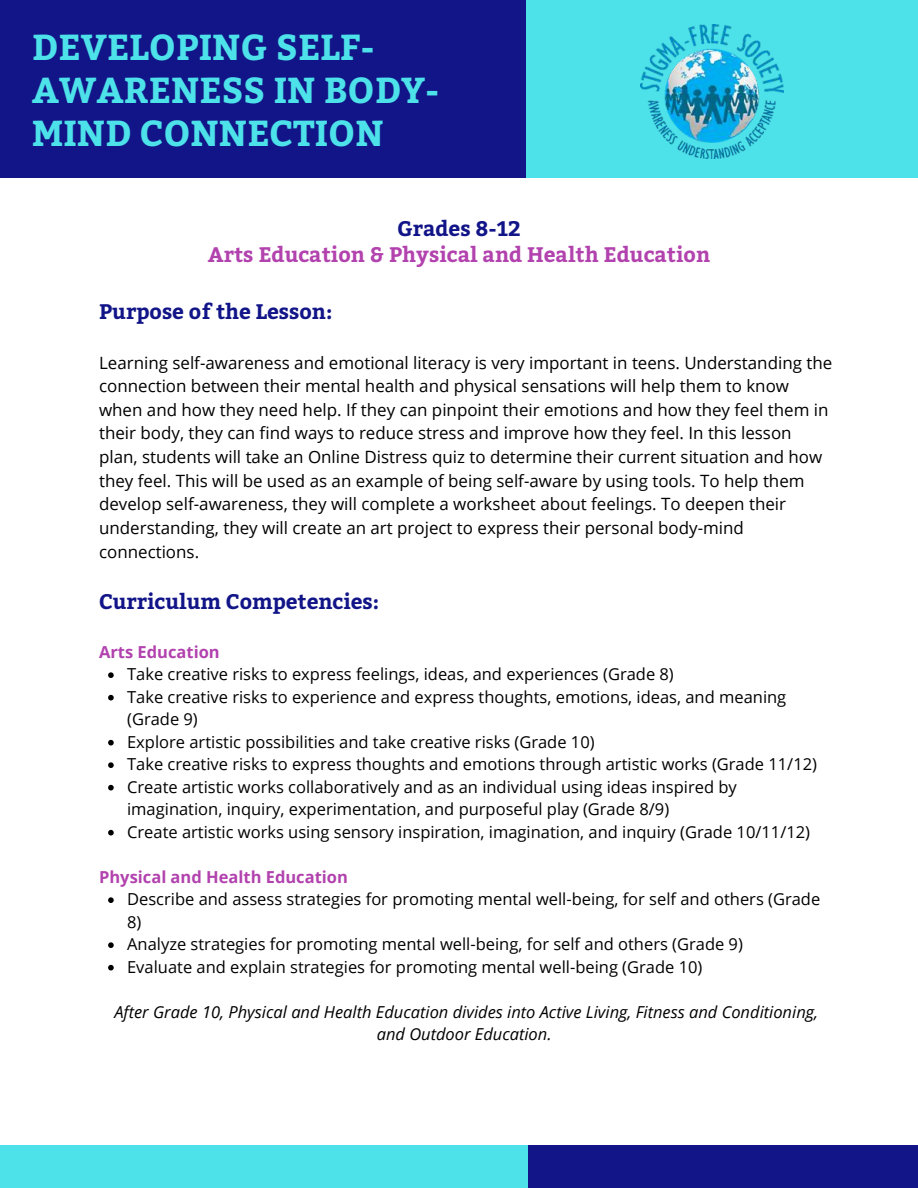
<style>
.page{position:relative;width:918px;height:1188px;background:#fff}
.page>*{position:absolute;margin:0;border:0;box-sizing:border-box;transform-origin:0 0}
.t1{font:700 36px/42.8px "Bitter";color:#4de1e9}
.t2{font:700 21px "Bitter";color:#121588}
.t3{font:700 21px "Bitter";color:#b242ae}
.t4{font:16.95px/23.7px "Open Sans";color:#000}
.t5{font:16.5px/22.5px "Open Sans";color:#000}
.t6{font:italic 16.5px/22.5px "Open Sans";color:#000;text-align:center}
.t7{font:700 16.5px "Open Sans";color:#b242ae}
</style>
<div class="page">
<div style="left:525px;top:0;width:393px;height:178px;background:#4de1e9"></div>
<div style="left:0;top:0;width:525px;height:178px;background:#121588"></div>
<div style="left:525px;top:1145px;width:393px;height:43px;background:#121588"></div>
<div style="left:0;top:1145px;width:528px;height:43px;background:#4de1e9"></div>
<svg style="left:108px;top:672px;width:6px;height:6px"></svg>
<svg style="left:108px;top:695px;width:6px;height:5px"></svg>
<svg style="left:108px;top:740px;width:6px;height:5px"></svg>
<svg style="left:108px;top:762px;width:6px;height:6px"></svg>
<svg style="left:108px;top:785px;width:6px;height:5px"></svg>
<svg style="left:108px;top:830px;width:6px;height:5px"></svg>
<svg style="left:108px;top:897px;width:6px;height:6px"></svg>
<svg style="left:108px;top:942px;width:6px;height:6px"></svg>
<svg style="left:108px;top:965px;width:6px;height:5px"></svg>
<img style="left:641px;top:24px;width:143px;height:134px">
<h1 class="t1" style="left:32px;top:26px;width:409px">DEVELOPING SELF-<br>AWARENESS IN BODY-<br>MIND CONNECTION</h1>
<p class="t2" style="left:397px;top:216px;width:125px">Grades 8-12</p>
<p class="t3" style="left:208px;top:241px;width:504px">Arts Education &amp; Physical and Health Education</p>
<p class="t2" style="left:99px;top:299px;width:235px">Purpose of the Lesson:</p>
<p class="t4" style="left:99px;top:350px;width:735px">Learning self-awareness and emotional literacy is very important in teens. Understanding the connection between their mental health and physical sensations will help them to know when and how they need help. If they can pinpoint their emotions and how they feel them in their body, they can find ways to reduce stress and improve how they feel. In this lesson plan, students will take an Online Distress quiz to determine their current situation and how they feel. This will be used as an example of being self-aware by using tools. To help them develop self-awareness, they will complete a worksheet about feelings. To deepen their understanding, they will create an art project to express their personal body-mind connections.</p>
<p class="t2" style="left:99px;top:589px;width:282px">Curriculum Competencies:</p>
<p class="t7" style="left:99px;top:640px;width:122px">Arts Education</p>
<p class="t5" style="left:127px;top:663px;width:691px">Take creative risks to express feelings, ideas, and experiences (Grade 8)<br>Take creative risks to experience and express thoughts, emotions, ideas, and meaning (Grade 9)<br>Explore artistic possibilities and take creative risks (Grade 10)<br>Take creative risks to express thoughts and emotions through artistic works (Grade 11/12)<br>Create artistic works collaboratively and as an individual using ideas inspired by imagination, inquiry, experimentation, and purposeful play (Grade 8/9)<br>Create artistic works using sensory inspiration, imagination, and inquiry (Grade 10/11/12)</p>
<p class="t7" style="left:99px;top:865px;width:250px">Physical and Health Education</p>
<p class="t5" style="left:127px;top:888px;width:695px">Describe and assess strategies for promoting mental well-being, for self and others (Grade 8)<br>Analyze strategies for promoting mental well-being, for self and others (Grade 9)<br>Evaluate and explain strategies for promoting mental well-being (Grade 10)</p>
<p class="t6" style="left:114px;top:1000px;width:705px">After Grade 10, Physical and Health Education divides into Active Living, Fitness and Conditioning, and Outdoor Education.</p>
</div>
